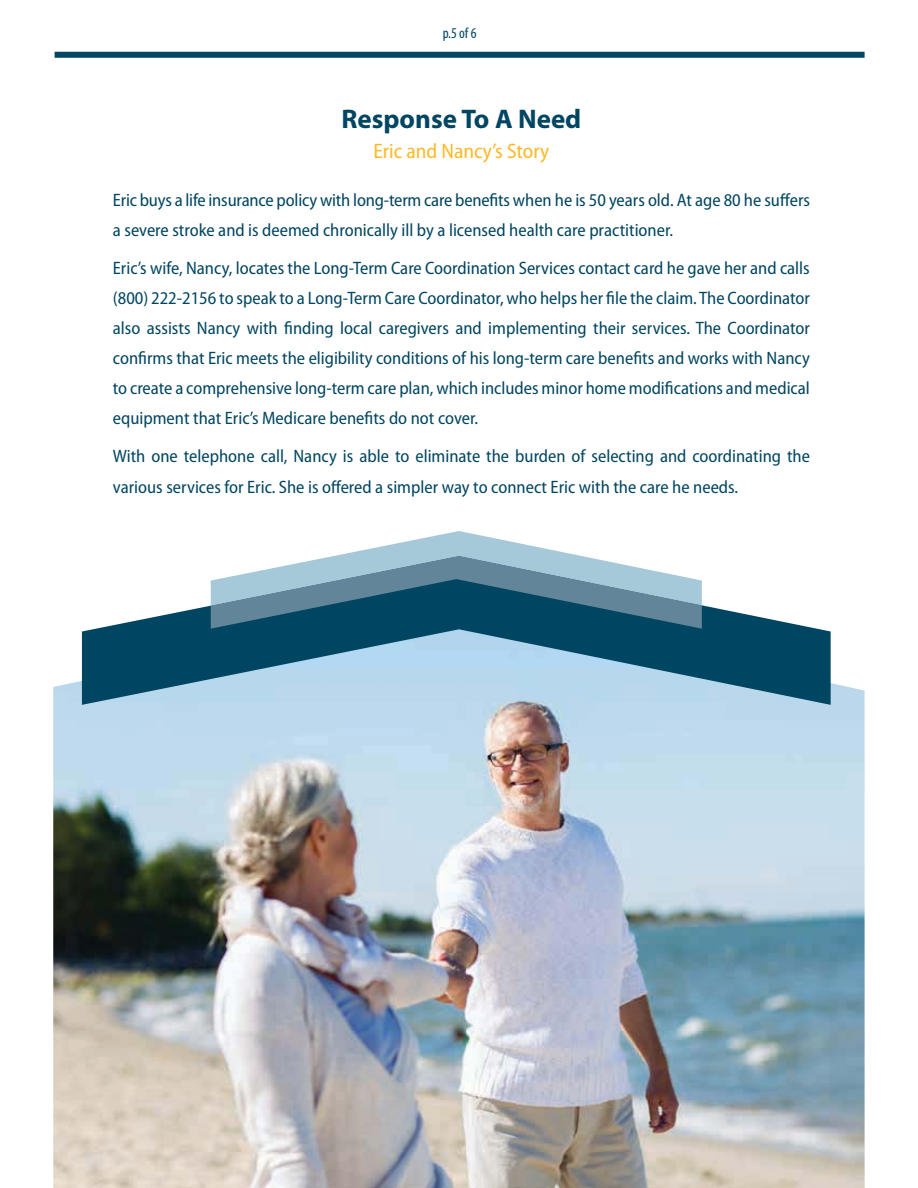
<style>
.page{position:relative;width:918px;height:1188px;background:#fff}
.page>*{position:absolute;margin:0;border:0;box-sizing:border-box;transform-origin:0 0}
.t1{font:700 27px "Myriad Pro";color:#004561}
.t2{font:semi-condensed 21px "Myriad Pro";color:#fdb824}
.t3{font:semi-condensed 18px/30px "Myriad Pro";color:#004561}
.t4{font:condensed 15px "Myriad Pro";color:#004561}
</style>
<div class="page">
<img style="left:53px;top:632px;width:812px;height:556px">
<div style="left:55px;top:52px;width:810px;height:6px;background:#004561"></div>
<svg style="left:82px;top:580px;width:749px;height:125px;background:#6f9bb0"></svg>
<svg style="left:211px;top:531px;width:491px;height:98px"></svg>
<p class="t4" style="left:443px;top:24px;width:35px">p.5 of 6</p>
<h1 class="t1" style="left:341px;top:109px;width:241px">Response To A Need</h1>
<p class="t2" style="left:374px;top:143px;width:177px">Eric and Nancy’s Story</p>
<p class="t3" style="left:113px;top:186px;width:699px">Eric buys a life insurance policy with long-term care benefits when he is 50 years old. At age 80 he suffers a severe stroke and is deemed chronically ill by a licensed health care practitioner.</p>
<p class="t3" style="left:113px;top:254px;width:699px;text-align:justify">Eric’s wife, Nancy, locates the Long-Term Care Coordination Services contact card he gave her and calls (800) 222-2156 to speak to a Long-Term Care Coordinator, who helps her file the claim. The Coordinator also assists Nancy with finding local caregivers and implementing their services. The Coordinator confirms that Eric meets the eligibility conditions of his long-term care benefits and works with Nancy to create a comprehensive long-term care plan, which includes minor home modifications and medical equipment that Eric’s Medicare benefits do not cover.</p>
<p class="t3" style="left:113px;top:443px;width:699px">With one telephone call, Nancy is able to eliminate the burden of selecting and coordinating the various services for Eric. She is offered a simpler way to connect Eric with the care he needs.</p>
</div>
